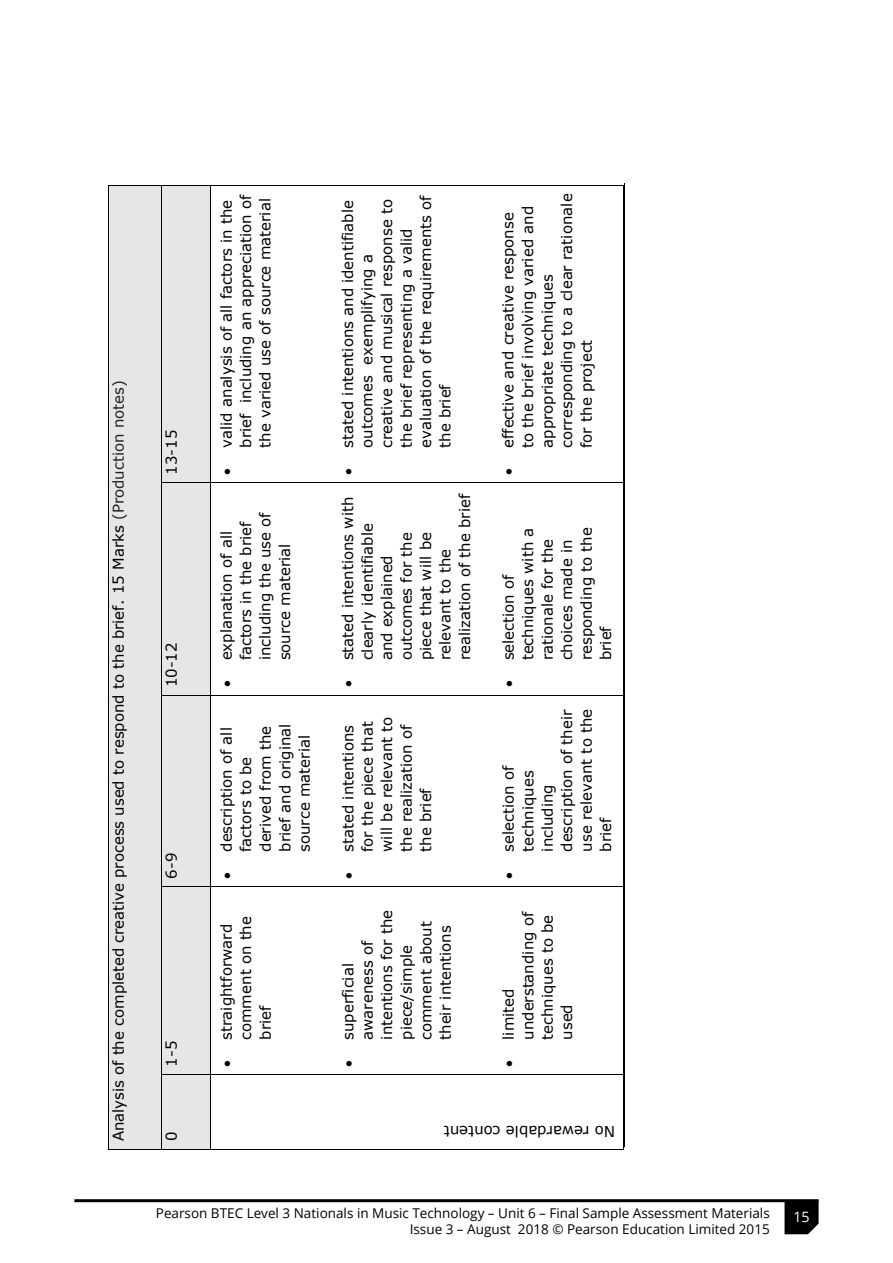
<style>
.page{position:relative;width:893px;height:1263px;background:#fff}
.page>*{position:absolute;margin:0;border:0;box-sizing:border-box;transform-origin:0 0}
.t1{font:15px/19.5px "Verdana";color:#000}
.t2{font:14.25px "Open Sans";color:#000}
.t3{font:14.25px "Open Sans";color:#fff}
.t4{font:13.5px/16.5px "Open Sans";color:#000;text-align:right}
.s1{color:#222}
</style>
<div class="page">
<div style="left:109px;top:185px;width:52px;height:964px;background:#e7e6e6"></div>
<hr style="left:108px;top:185px;width:1px;height:964px;background:#000">
<hr style="left:109px;top:1149px;width:52px;height:1px;background:#000">
<hr style="left:109px;top:185px;width:52px;height:1px;background:#000">
<div style="left:162px;top:1075px;width:48px;height:74px;background:#e7e6e6"></div>
<div style="left:162px;top:887px;width:48px;height:187px;background:#e7e6e6"></div>
<div style="left:162px;top:696px;width:48px;height:190px;background:#e7e6e6"></div>
<div style="left:162px;top:483px;width:48px;height:212px;background:#e7e6e6"></div>
<div style="left:162px;top:185px;width:48px;height:297px;background:#e7e6e6"></div>
<hr style="left:161px;top:1075px;width:1px;height:74px;background:#000">
<hr style="left:161px;top:887px;width:1px;height:187px;background:#000">
<hr style="left:161px;top:696px;width:1px;height:190px;background:#000">
<hr style="left:161px;top:483px;width:1px;height:212px;background:#000">
<hr style="left:161px;top:185px;width:1px;height:297px;background:#000">
<hr style="left:162px;top:1149px;width:48px;height:1px;background:#000">
<hr style="left:162px;top:1074px;width:48px;height:1px;background:#000">
<hr style="left:162px;top:886px;width:48px;height:1px;background:#000">
<hr style="left:162px;top:695px;width:48px;height:1px;background:#000">
<hr style="left:162px;top:482px;width:48px;height:1px;background:#000">
<hr style="left:162px;top:185px;width:48px;height:1px;background:#000">
<hr style="left:210px;top:1075px;width:1px;height:74px;background:#000">
<hr style="left:210px;top:887px;width:1px;height:187px;background:#000">
<hr style="left:210px;top:696px;width:1px;height:190px;background:#000">
<hr style="left:210px;top:483px;width:1px;height:212px;background:#000">
<hr style="left:210px;top:185px;width:1px;height:297px;background:#000">
<hr style="left:211px;top:1149px;width:412px;height:1px;background:#000">
<hr style="left:623px;top:1075px;width:1px;height:74px;background:#000">
<hr style="left:211px;top:1074px;width:412px;height:1px;background:#000">
<hr style="left:623px;top:887px;width:1px;height:187px;background:#000">
<hr style="left:211px;top:886px;width:412px;height:1px;background:#000">
<hr style="left:623px;top:696px;width:1px;height:190px;background:#000">
<hr style="left:211px;top:695px;width:412px;height:1px;background:#000">
<hr style="left:623px;top:483px;width:1px;height:212px;background:#000">
<hr style="left:211px;top:482px;width:412px;height:1px;background:#000">
<hr style="left:623px;top:185px;width:1px;height:297px;background:#000">
<hr style="left:211px;top:185px;width:412px;height:1px;background:#000">
<svg style="left:784px;top:1202px;width:35px;height:32px"></svg>
<hr style="left:74px;top:1199px;width:745px;height:3px;background:#000">
<hr style="left:624px;top:183px;width:1px;height:964px;background:#000">
<p class="t1" style="left:108px;top:1141px;width:762px;rotate:-90deg">Analysis of the completed creative process used to respond to the brief. 15 Marks <span class="s1">(Production notes)</span></p>
<p class="t1" style="left:162px;top:475px;width:46px;rotate:-90deg">13-15</p>
<p class="t1" style="left:162px;top:687px;width:46px;rotate:-90deg">10-12</p>
<p class="t1" style="left:162px;top:879px;width:27px;rotate:-90deg">6-9</p>
<p class="t1" style="left:162px;top:1067px;width:27px;rotate:-90deg">1-5</p>
<p class="t1" style="left:162px;top:1141px;width:11px;rotate:-90deg">0</p>
<p class="t1" style="left:216px;top:448px;width:255px;text-indent:-27px;rotate:-90deg">• valid analysis of all factors in the brief including an appreciation of the varied use of source material</p>
<p class="t1" style="left:338px;top:448px;width:254px;text-indent:-27px;rotate:-90deg">• stated intentions and identifiable outcomes exemplifying a creative and musical response to the brief representing a valid evaluation of the requirements of the brief</p>
<p class="t1" style="left:498px;top:448px;width:256px;text-indent:-27px;rotate:-90deg">• effective and creative response<br>to the brief involving varied and appropriate techniques corresponding to a clear rationale for the project</p>
<p class="t1" style="left:216px;top:660px;width:150px;text-indent:-27px;rotate:-90deg">• explanation of all factors in the brief including the use of source material</p>
<p class="t1" style="left:338px;top:660px;width:168px;text-indent:-27px;rotate:-90deg">• stated intentions with clearly identifiable and explained outcomes for the piece that will be relevant to the realization of the brief</p>
<p class="t1" style="left:498px;top:660px;width:135px;text-indent:-27px;rotate:-90deg">• selection of techniques with a rationale for the choices made in responding to the brief</p>
<p class="t1" style="left:216px;top:852px;width:130px;text-indent:-27px;rotate:-90deg">• description of all factors to be derived from the brief and original source material</p>
<p class="t1" style="left:338px;top:852px;width:137px;text-indent:-27px;rotate:-90deg">• stated intentions for the piece that will be relevant to the realization of the brief</p>
<p class="t1" style="left:498px;top:852px;width:144px;text-indent:-27px;rotate:-90deg">• selection of techniques including description of their use relevant to the brief</p>
<p class="t1" style="left:217px;top:1040px;width:125px;text-indent:-27px;rotate:-90deg">• straightforward comment on the brief</p>
<p class="t1" style="left:338px;top:1040px;width:131px;text-indent:-27px;rotate:-90deg">• superficial awareness of intentions for the piece/simple comment about their intentions</p>
<p class="t1" style="left:498px;top:1040px;width:130px;text-indent:-27px;rotate:-90deg">• limited understanding of techniques to be used</p>
<p class="t1" style="left:615px;top:1141px;width:173px;rotate:-180deg">No rewardable content</p>
<p class="t2" style="left:74px;top:1203px;width:660px">Pearson BTEC Level 3 Nationals in Music Technology – Unit 6 – Final Sample Assessment Materials –</p>
<p class="t3" style="left:801px;top:1207px;width:10px">3</p>
<p class="t4" style="left:156px;top:1204px;width:615px">Pearson BTEC Level 3 Nationals in Music Technology – Unit 6 – Final Sample Assessment Materials<br>Issue 3 – August 2018 © Pearson Education Limited 2015</p>
<p class="t3" style="left:793px;top:1207px;width:18px">15</p>
</div>
